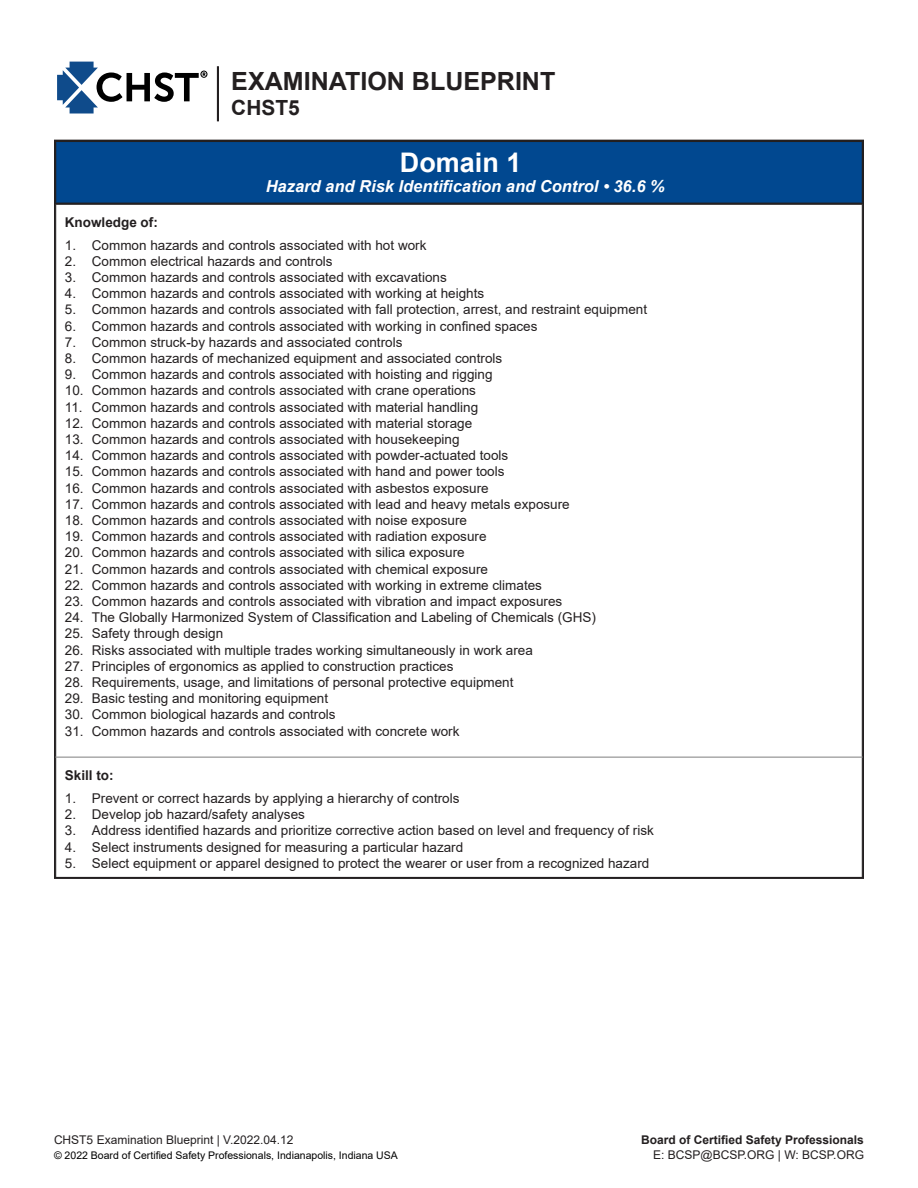
<style>
.page{position:relative;width:918px;height:1188px;background:#fff}
.page>*{position:absolute;margin:0;border:0;box-sizing:border-box;transform-origin:0 0}
.t1{font:700 27px "Arial";color:#fff}
.t2{font:700 25.05px "Arial";color:#231f20}
.t3{font:700 20.85px "Arial";color:#231f20}
.t4{font:italic 700 16.5px "Arial";color:#fff}
.t5{font:13.5px "Arial";color:#231f20}
.t6{font:700 13.5px "Arial";color:#231f20}
.t7{font:12px "Arial";color:#231f20}
.t8{font:700 12px "Arial";color:#231f20}
.t9{font:10.5px "Arial";color:#000}
</style>
<div class="page">
<svg style="left:57px;top:62px;width:151px;height:52px"></svg>
<hr style="left:217px;top:66px;width:2px;height:55px;background:#231f20">
<div style="left:55px;top:141px;width:808px;height:63px;background:#014890"></div>
<hr style="left:54px;top:203px;width:810px;height:2px;background:#231f20">
<hr style="left:54px;top:757px;width:810px;height:1px;background:#7f7f7f">
<hr style="left:54px;top:878px;width:810px;height:1px;background:#231f20">
<p class="t2" style="left:231px;top:64px;width:326px">EXAMINATION BLUEPRINT</p>
<p class="t3" style="left:231px;top:93px;width:70px">CHST5</p>
<p class="t1" style="left:400px;top:144px;width:123px">Domain 1</p>
<p class="t4" style="left:266px;top:175px;width:401px">Hazard and Risk Identification and Control • 36.6 %</p>
<p class="t6" style="left:65px;top:213px;width:95px">Knowledge of:</p>
<p class="t5" style="left:65px;top:235px;width:363px">1. Common hazards and controls associated with hot work</p>
<p class="t5" style="left:65px;top:252px;width:269px">2. Common electrical hazards and controls</p>
<p class="t5" style="left:65px;top:268px;width:383px">3. Common hazards and controls associated with excavations</p>
<p class="t5" style="left:65px;top:284px;width:421px">4. Common hazards and controls associated with working at heights</p>
<p class="t5" style="left:65px;top:300px;width:584px">5. Common hazards and controls associated with fall protection, arrest, and restraint equipment</p>
<p class="t5" style="left:65px;top:316px;width:474px">6. Common hazards and controls associated with working in confined spaces</p>
<p class="t5" style="left:65px;top:333px;width:339px">7. Common struck-by hazards and associated controls</p>
<p class="t5" style="left:65px;top:349px;width:439px">8. Common hazards of mechanized equipment and associated controls</p>
<p class="t5" style="left:65px;top:365px;width:429px">9. Common hazards and controls associated with hoisting and rigging</p>
<p class="t5" style="left:65px;top:381px;width:413px">10. Common hazards and controls associated with crane operations</p>
<p class="t5" style="left:65px;top:397px;width:415px">11. Common hazards and controls associated with material handling</p>
<p class="t5" style="left:65px;top:414px;width:409px">12. Common hazards and controls associated with material storage</p>
<p class="t5" style="left:65px;top:430px;width:396px">13. Common hazards and controls associated with housekeeping</p>
<p class="t5" style="left:65px;top:446px;width:445px">14. Common hazards and controls associated with powder-actuated tools</p>
<p class="t5" style="left:65px;top:462px;width:441px">15. Common hazards and controls associated with hand and power tools</p>
<p class="t5" style="left:65px;top:478px;width:425px">16. Common hazards and controls associated with asbestos exposure</p>
<p class="t5" style="left:65px;top:495px;width:506px">17. Common hazards and controls associated with lead and heavy metals exposure</p>
<p class="t5" style="left:65px;top:511px;width:404px">18. Common hazards and controls associated with noise exposure</p>
<p class="t5" style="left:65px;top:527px;width:423px">19. Common hazards and controls associated with radiation exposure</p>
<p class="t5" style="left:65px;top:543px;width:401px">20. Common hazards and controls associated with silica exposure</p>
<p class="t5" style="left:65px;top:559px;width:425px">21. Common hazards and controls associated with chemical exposure</p>
<p class="t5" style="left:65px;top:576px;width:479px">22. Common hazards and controls associated with working in extreme climates</p>
<p class="t5" style="left:65px;top:592px;width:499px">23. Common hazards and controls associated with vibration and impact exposures</p>
<p class="t5" style="left:65px;top:608px;width:533px">24. The Globally Harmonized System of Classification and Labeling of Chemicals (GHS)</p>
<p class="t5" style="left:65px;top:624px;width:160px">25. Safety through design</p>
<p class="t5" style="left:65px;top:640px;width:470px">26. Risks associated with multiple trades working simultaneously in work area</p>
<p class="t5" style="left:65px;top:657px;width:390px">27. Principles of ergonomics as applied to construction practices</p>
<p class="t5" style="left:65px;top:673px;width:450px">28. Requirements, usage, and limitations of personal protective equipment</p>
<p class="t5" style="left:65px;top:689px;width:265px">29. Basic testing and monitoring equipment</p>
<p class="t5" style="left:65px;top:705px;width:272px">30. Common biological hazards and controls</p>
<p class="t5" style="left:65px;top:721px;width:396px">31. Common hazards and controls associated with concrete work</p>
<p class="t6" style="left:65px;top:766px;width:50px">Skill to:</p>
<p class="t5" style="left:65px;top:789px;width:396px">1. Prevent or correct hazards by applying a hierarchy of controls</p>
<p class="t5" style="left:65px;top:805px;width:242px">2. Develop job hazard/safety analyses</p>
<p class="t5" style="left:65px;top:821px;width:590px">3. Address identified hazards and prioritize corrective action based on level and frequency of risk</p>
<p class="t5" style="left:65px;top:838px;width:400px">4. Select instruments designed for measuring a particular hazard</p>
<p class="t5" style="left:65px;top:854px;width:586px">5. Select equipment or apparel designed to protect the wearer or user from a recognized hazard</p>
<p class="t7" style="left:54px;top:1132px;width:241px">CHST5 Examination Blueprint | V.2022.04.12</p>
<p class="t9" style="left:54px;top:1148px;width:345px">© 2022 Board of Certified Safety Professionals, Indianapolis, Indiana USA</p>
<p class="t8" style="left:641px;top:1132px;width:224px">Board of Certified Safety Professionals</p>
<p class="t7" style="left:653px;top:1146px;width:212px">E: BCSP@BCSP.ORG | W: BCSP.ORG</p>
</div>
